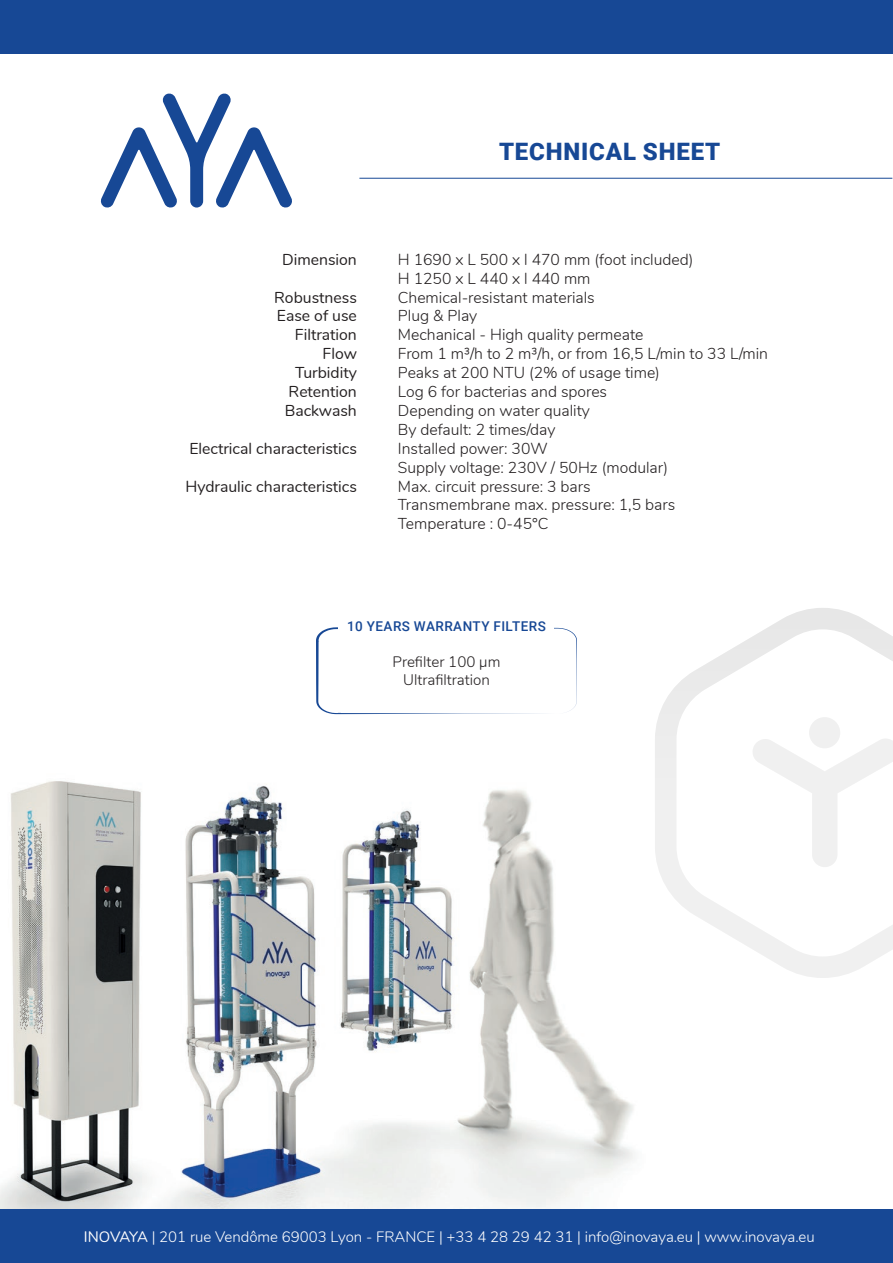
<style>
.page{position:relative;width:893px;height:1263px;background:#fff}
.page>*{position:absolute;margin:0;border:0;box-sizing:border-box;transform-origin:0 0}
.t1{font:900 24px "Roboto";letter-spacing:.035em;color:#174895}
.t2{font:300 15.75px/18.9px "Nunito";color:#231f20}
.t3{font:15.75px/18.9px "Nunito";color:#231f20;text-align:right}
.t4{font:300 15.15px/18.1px "Nunito";color:#231f20;text-align:center}
.t5{font:300 15px "Nunito";color:#fff}
.t6{font:500 13.5px "Roboto";letter-spacing:.035em;color:#174895}
.s1{font-weight:400}
</style>
<div class="page">
<img style="left:0;top:781px;width:633px;height:428px">
<div style="left:0;top:1210px;width:893px;height:53px;background:#174895"></div>
<div style="left:0;top:0;width:893px;height:53px;background:#174895"></div>
<svg style="left:101px;top:94px;width:191px;height:114px"></svg>
<hr style="left:359px;top:178px;width:533px;height:1px;background:#174895">
<svg style="left:316px;top:627px;width:261px;height:87px"></svg>
<div style="left:339px;top:621px;width:215px;height:15px;background:#fff"></div>
<svg style="left:655px;top:608px;width:238px;height:370px"></svg>
<svg style="left:752px;top:738px;width:141px;height:129px"></svg>
<div style="left:809px;top:717px;width:31px;height:31px;background:#f0f0f0;border-radius:50%"></div>
<p class="t3" style="left:282px;top:249px;width:76px">Dimension</p>
<p class="t3" style="left:274px;top:287px;width:84px">Robustness<br>Ease of use<br>Filtration<br>Flow<br>Turbidity<br>Retention<br>Backwash</p>
<p class="t3" style="left:189px;top:438px;width:169px">Electrical characteristics</p>
<p class="t3" style="left:185px;top:476px;width:173px">Hydraulic characteristics</p>
<h1 class="t1" style="left:499px;top:134px;width:223px">TECHNICAL SHEET</h1>
<p class="t2" style="left:398px;top:249px;width:372px">H 1690 x L 500 x l 470 mm (foot included)<br>H 1250 x L 440 x l 440 mm<br>Chemical-resistant materials<br>Plug &amp; Play<br>Mechanical - High quality permeate<br>From 1 m3/h to 2 m3/h, or from 16,5 L/min to 33 L/min<br>Peaks at 200 NTU (2% of usage time)<br>Log 6 for bacterias and spores<br>Depending on water quality<br>By default: 2 times/day<br>Installed power: 30W<br>Supply voltage: 230V / 50Hz (modular)<br>Max. circuit pressure: 3 bars<br>Transmembrane max. pressure: 1,5 bars<br>Temperature : 0-45°C</p>
<p class="t6" style="left:347px;top:617px;width:200px">10 YEARS WARRANTY FILTERS</p>
<p class="t4" style="left:393px;top:651px;width:109px">Prefilter 100 µm<br>Ultrafiltration</p>
<p class="t5" style="left:84px;top:1225px;width:732px"><span class="s1">INOVAYA</span> | 201 rue Vendôme 69003 Lyon - FRANCE | +33 4 28 29 42 31 | info@inovaya.eu | www.inovaya.eu</p>
</div>
